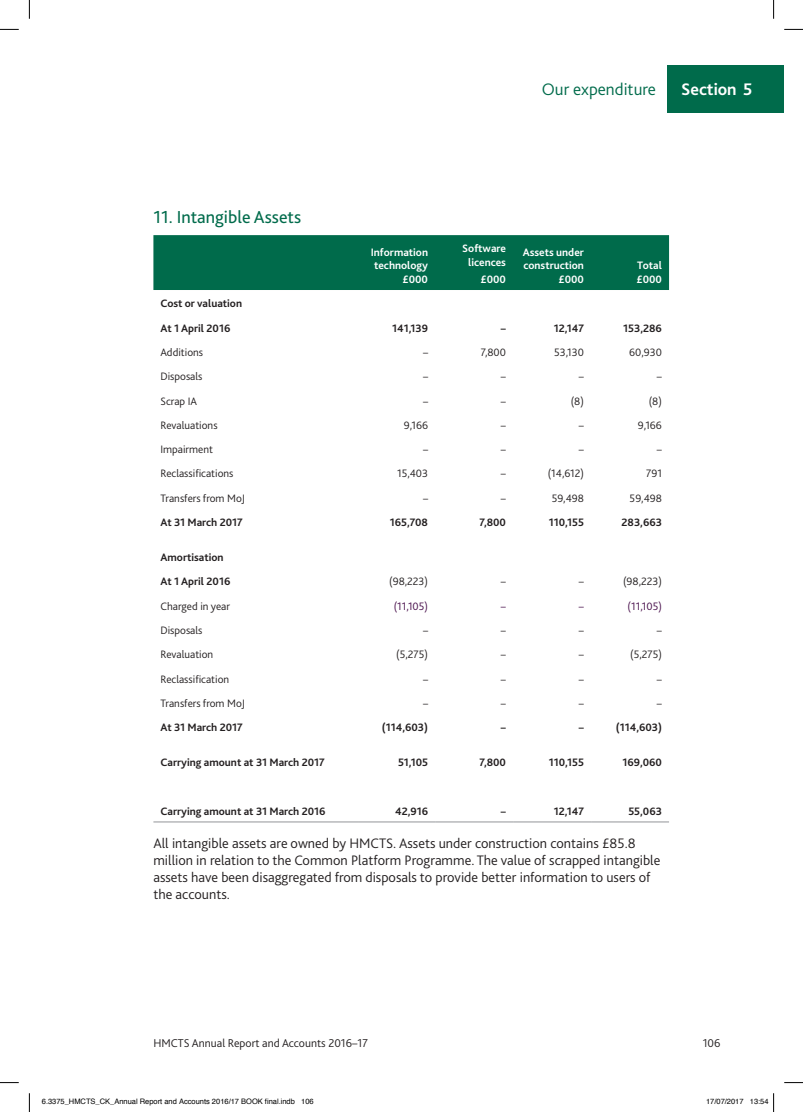
<style>
.page{position:relative;width:803px;height:1112px;background:#fff}
.page>*{position:absolute;margin:0;border:0;box-sizing:border-box;transform-origin:0 0}
.t1{font:18.12px "Bliss 2";color:#006b4b}
.t2{font:300 17.5px "Bliss 2";color:#006b4b}
.t3{font:700 17.5px "Bliss 2";color:#fff}
.t4{font:300 14.38px/16.9px "Bliss 2";color:#231f20}
.t5{font:300 11.88px "Bliss 2";color:#231f20}
.t6{font:300 11.25px "Bliss 2";color:#231f20}
.t7{font:700 11.25px/24.2px "Bliss 2";color:#231f20}
.t8{font:700 11.25px/13.5px "Bliss 2";color:#fff;text-align:right}
.t9{font:300 11.25px "Bliss 2";color:#460c49}
.t10{font:7.5px "Helvetica";color:#000}
</style>
<div class="page">
<div style="left:667px;top:65px;width:117px;height:47px;background:#006b4b"></div>
<div style="left:153px;top:235px;width:516px;height:55px;background:#006b4b"></div>
<hr style="left:153px;top:821px;width:206px;height:1px;background:#939598">
<hr style="left:359px;top:821px;width:76px;height:1px;background:#939598">
<hr style="left:435px;top:821px;width:78px;height:1px;background:#939598">
<hr style="left:513px;top:821px;width:78px;height:1px;background:#939598">
<hr style="left:591px;top:821px;width:78px;height:1px;background:#939598">
<svg style="left:0;top:29px;width:19px;height:1px"></svg>
<svg style="left:784px;top:29px;width:19px;height:1px"></svg>
<svg style="left:0;top:1082px;width:19px;height:1px"></svg>
<svg style="left:784px;top:1082px;width:19px;height:1px"></svg>
<svg style="left:29px;top:0;width:1px;height:19px"></svg>
<svg style="left:29px;top:1093px;width:1px;height:18px"></svg>
<svg style="left:773px;top:0;width:1px;height:19px"></svg>
<svg style="left:773px;top:1093px;width:1px;height:18px"></svg>
<h1 class="t1" style="left:153px;top:206px;width:149px">11. Intangible Assets</h1>
<p class="t7" style="left:160px;top:291px;width:83px">Cost or valuation<br>At 1 April 2016</p>
<h2 class="t2" style="left:542px;top:78px;width:116px">Our expenditure</h2>
<h2 class="t3" style="left:681px;top:78px;width:73px">Section 5</h2>
<p class="t8" style="left:371px;top:245px;width:59px">Information technology £000</p>
<p class="t8" style="left:462px;top:241px;width:45px;text-align:center">Software licences</p>
<p class="t8" style="left:481px;top:272px;width:27px">£000</p>
<p class="t8" style="left:523px;top:245px;width:63px">Assets under construction £000</p>
<p class="t8" style="left:636px;top:258px;width:27px;text-align:left">Total £000</p>
<p class="t7" style="left:392px;top:315px;width:37px">141,139</p>
<p class="t7" style="left:501px;top:315px;width:7px">–</p>
<p class="t7" style="left:554px;top:315px;width:32px">12,147</p>
<p class="t7" style="left:623px;top:315px;width:40px">153,286</p>
<p class="t6" style="left:160px;top:345px;width:44px">Additions</p>
<p class="t6" style="left:423px;top:345px;width:7px">–</p>
<p class="t6" style="left:481px;top:345px;width:27px">7,800</p>
<p class="t6" style="left:554px;top:345px;width:31px">53,130</p>
<p class="t6" style="left:629px;top:345px;width:34px">60,930</p>
<p class="t6" style="left:160px;top:369px;width:43px">Disposals</p>
<p class="t6" style="left:423px;top:369px;width:7px">–</p>
<p class="t6" style="left:501px;top:369px;width:7px">–</p>
<p class="t6" style="left:579px;top:369px;width:7px">–</p>
<p class="t6" style="left:657px;top:369px;width:7px">–</p>
<p class="t6" style="left:160px;top:393px;width:38px">Scrap IA</p>
<p class="t6" style="left:423px;top:393px;width:7px">–</p>
<p class="t6" style="left:501px;top:393px;width:7px">–</p>
<p class="t6" style="left:571px;top:393px;width:15px">(8)</p>
<p class="t6" style="left:649px;top:393px;width:15px">(8)</p>
<p class="t6" style="left:160px;top:418px;width:59px">Revaluations</p>
<p class="t6" style="left:404px;top:418px;width:26px">9,166</p>
<p class="t6" style="left:501px;top:418px;width:7px">–</p>
<p class="t6" style="left:579px;top:418px;width:7px">–</p>
<p class="t6" style="left:638px;top:418px;width:26px">9,166</p>
<p class="t6" style="left:160px;top:442px;width:54px">Impairment</p>
<p class="t6" style="left:423px;top:442px;width:7px">–</p>
<p class="t6" style="left:501px;top:442px;width:7px">–</p>
<p class="t6" style="left:579px;top:442px;width:7px">–</p>
<p class="t6" style="left:657px;top:442px;width:7px">–</p>
<p class="t6" style="left:160px;top:466px;width:74px">Reclassifications</p>
<p class="t6" style="left:397px;top:466px;width:33px">15,403</p>
<p class="t6" style="left:501px;top:466px;width:7px">–</p>
<p class="t6" style="left:548px;top:466px;width:38px">(14,612)</p>
<p class="t6" style="left:646px;top:466px;width:17px">791</p>
<p class="t6" style="left:160px;top:491px;width:86px">Transfers from MoJ</p>
<p class="t6" style="left:423px;top:491px;width:7px">–</p>
<p class="t6" style="left:501px;top:491px;width:7px">–</p>
<p class="t6" style="left:552px;top:491px;width:34px">59,498</p>
<p class="t6" style="left:630px;top:491px;width:34px">59,498</p>
<p class="t7" style="left:160px;top:510px;width:84px">At 31 March 2017</p>
<p class="t7" style="left:390px;top:510px;width:40px">165,708</p>
<p class="t7" style="left:479px;top:510px;width:28px">7,800</p>
<p class="t7" style="left:549px;top:510px;width:37px">110,155</p>
<p class="t7" style="left:621px;top:510px;width:42px">283,663</p>
<p class="t7" style="left:160px;top:544px;width:71px">Amortisation<br>At 1 April 2016</p>
<p class="t6" style="left:389px;top:574px;width:40px">(98,223)</p>
<p class="t6" style="left:501px;top:574px;width:7px">–</p>
<p class="t6" style="left:579px;top:574px;width:7px">–</p>
<p class="t6" style="left:623px;top:574px;width:40px">(98,223)</p>
<p class="t6" style="left:160px;top:599px;width:71px">Charged in year</p>
<p class="t9" style="left:394px;top:599px;width:36px">(11,105)</p>
<p class="t9" style="left:501px;top:599px;width:7px">–</p>
<p class="t9" style="left:579px;top:599px;width:7px">–</p>
<p class="t9" style="left:628px;top:599px;width:36px">(11,105)</p>
<p class="t6" style="left:160px;top:623px;width:43px">Disposals</p>
<p class="t6" style="left:423px;top:623px;width:7px">–</p>
<p class="t6" style="left:501px;top:623px;width:7px">–</p>
<p class="t6" style="left:579px;top:623px;width:7px">–</p>
<p class="t6" style="left:657px;top:623px;width:7px">–</p>
<p class="t6" style="left:160px;top:647px;width:54px">Revaluation</p>
<p class="t6" style="left:396px;top:647px;width:33px">(5,275)</p>
<p class="t6" style="left:501px;top:647px;width:7px">–</p>
<p class="t6" style="left:579px;top:647px;width:7px">–</p>
<p class="t6" style="left:630px;top:647px;width:33px">(5,275)</p>
<p class="t6" style="left:160px;top:671px;width:70px">Reclassification</p>
<p class="t6" style="left:423px;top:671px;width:7px">–</p>
<p class="t6" style="left:501px;top:671px;width:7px">–</p>
<p class="t6" style="left:579px;top:671px;width:7px">–</p>
<p class="t6" style="left:657px;top:671px;width:7px">–</p>
<p class="t6" style="left:160px;top:696px;width:86px">Transfers from MoJ</p>
<p class="t6" style="left:423px;top:696px;width:7px">–</p>
<p class="t6" style="left:501px;top:696px;width:7px">–</p>
<p class="t6" style="left:579px;top:696px;width:7px">–</p>
<p class="t6" style="left:657px;top:696px;width:7px">–</p>
<p class="t7" style="left:160px;top:715px;width:84px">At 31 March 2017</p>
<p class="t7" style="left:382px;top:715px;width:48px">(114,603)</p>
<p class="t7" style="left:501px;top:715px;width:7px">–</p>
<p class="t7" style="left:579px;top:715px;width:7px">–</p>
<p class="t7" style="left:616px;top:715px;width:48px">(114,603)</p>
<p class="t7" style="left:160px;top:750px;width:166px">Carrying amount at 31 March 2017</p>
<p class="t7" style="left:398px;top:750px;width:32px">51,105</p>
<p class="t7" style="left:479px;top:750px;width:28px">7,800</p>
<p class="t7" style="left:549px;top:750px;width:37px">110,155</p>
<p class="t7" style="left:622px;top:750px;width:41px">169,060</p>
<p class="t7" style="left:160px;top:798px;width:167px">Carrying amount at 31 March 2016</p>
<p class="t7" style="left:395px;top:798px;width:34px">42,916</p>
<p class="t7" style="left:501px;top:798px;width:7px">–</p>
<p class="t7" style="left:554px;top:798px;width:32px">12,147</p>
<p class="t7" style="left:628px;top:798px;width:35px">55,063</p>
<p class="t4" style="left:153px;top:834px;width:508px">All intangible assets are owned by HMCTS. Assets under construction contains £85.8 million in relation to the Common Platform Programme. The value of scrapped intangible assets have been disaggregated from disposals to provide better information to users of the accounts.</p>
<p class="t5" style="left:153px;top:1035px;width:216px">HMCTS Annual Report and Accounts 2016–17</p>
<p class="t5" style="left:703px;top:1035px;width:19px">106</p>
<p class="t10" style="left:42px;top:1095px;width:273px">6.3375_HMCTS_CK_Annual Report and Accounts 2016/17 BOOK final.indb 106</p>
<p class="t10" style="left:706px;top:1095px;width:64px">17/07/2017 13:54</p>
</div>
